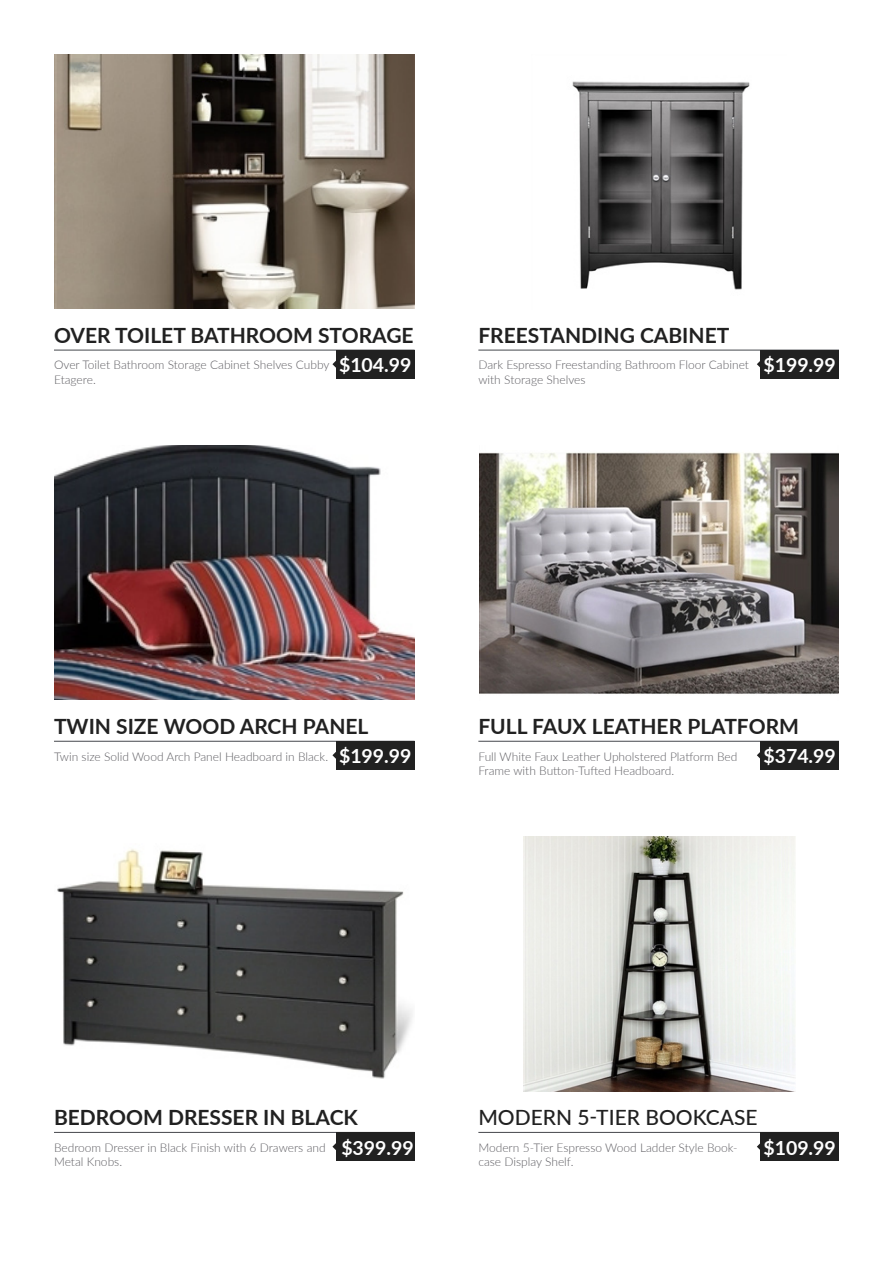
<style>
.page{position:relative;width:893px;height:1263px;background:#fff}
.page>*{position:absolute;margin:0;border:0;box-sizing:border-box;transform-origin:0 0}
.t1{font:700 21px "Lato";color:#212121}
.t2{font:500 21px "Lato";color:#212121}
.t3{font:700 19.5px "Lato";color:#fff}
.t4{font:300 12px/14.4px "Lato";color:#605f64}
</style>
<div class="page">
<hr style="left:54px;top:350px;width:361px;height:1px;background:#45474c">
<hr style="left:478px;top:350px;width:361px;height:1px;background:#45474c">
<img style="left:54px;top:54px;width:361px;height:254px">
<img style="left:572px;top:81px;width:178px;height:209px">
<hr style="left:54px;top:741px;width:361px;height:1px;background:#45474c">
<hr style="left:478px;top:741px;width:361px;height:1px;background:#45474c">
<img style="left:54px;top:445px;width:361px;height:254px">
<img style="left:479px;top:452px;width:360px;height:242px">
<hr style="left:54px;top:1132px;width:361px;height:1px;background:#45474c">
<hr style="left:478px;top:1132px;width:361px;height:1px;background:#45474c">
<img style="left:57px;top:849px;width:356px;height:230px">
<img style="left:523px;top:836px;width:272px;height:255px">
<div style="left:336px;top:1132px;width:79px;height:29px;background:#212121"></div>
<div style="left:760px;top:1132px;width:79px;height:29px;background:#212121"></div>
<div style="left:760px;top:741px;width:79px;height:29px;background:#212121"></div>
<div style="left:336px;top:741px;width:79px;height:29px;background:#212121"></div>
<div style="left:336px;top:350px;width:79px;height:29px;background:#212121"></div>
<div style="left:760px;top:350px;width:79px;height:29px;background:#212121"></div>
<svg style="left:332px;top:1143px;width:4px;height:7px"></svg>
<svg style="left:757px;top:1143px;width:3px;height:7px"></svg>
<svg style="left:757px;top:752px;width:3px;height:7px"></svg>
<svg style="left:332px;top:752px;width:4px;height:7px"></svg>
<svg style="left:332px;top:361px;width:4px;height:7px"></svg>
<svg style="left:757px;top:361px;width:3px;height:7px"></svg>
<p class="t1" style="left:54px;top:320px;width:361px">OVER TOILET BATHROOM STORAGE</p>
<p class="t1" style="left:478px;top:320px;width:252px">FREESTANDING CABINET</p>
<p class="t4" style="left:54px;top:357px;width:277px">Over Toilet Bathroom Storage Cabinet Shelves Cubby<br>Etagere.</p>
<p class="t4" style="left:478px;top:357px;width:272px">Dark Espresso Freestanding Bathroom Floor Cabinet with Storage Shelves</p>
<p class="t3" style="left:339px;top:351px;width:74px">$104.99</p>
<p class="t3" style="left:763px;top:351px;width:74px">$199.99</p>
<p class="t1" style="left:54px;top:711px;width:316px">TWIN SIZE WOOD ARCH PANEL</p>
<p class="t1" style="left:478px;top:711px;width:322px">FULL FAUX LEATHER PLATFORM</p>
<p class="t4" style="left:54px;top:749px;width:276px">Twin size Solid Wood Arch Panel Headboard in Black.</p>
<p class="t4" style="left:478px;top:749px;width:260px">Full White Faux Leather Upholstered Platform Bed<br>Frame with Button-Tufted Headboard.</p>
<p class="t3" style="left:339px;top:742px;width:74px">$199.99</p>
<p class="t3" style="left:763px;top:742px;width:74px">$374.99</p>
<p class="t1" style="left:54px;top:1102px;width:305px">BEDROOM DRESSER IN BLACK</p>
<p class="t2" style="left:478px;top:1102px;width:281px">MODERN 5-TIER BOOKCASE</p>
<p class="t4" style="left:54px;top:1140px;width:273px">Bedroom Dresser in Black Finish with 6 Drawers and<br>Metal Knobs.</p>
<p class="t4" style="left:478px;top:1140px;width:261px">Modern 5-Tier Espresso Wood Ladder Style Book&shy;case Display Shelf.</p>
<p class="t3" style="left:341px;top:1133px;width:74px">$399.99</p>
<p class="t3" style="left:763px;top:1133px;width:74px">$109.99</p>
</div>
